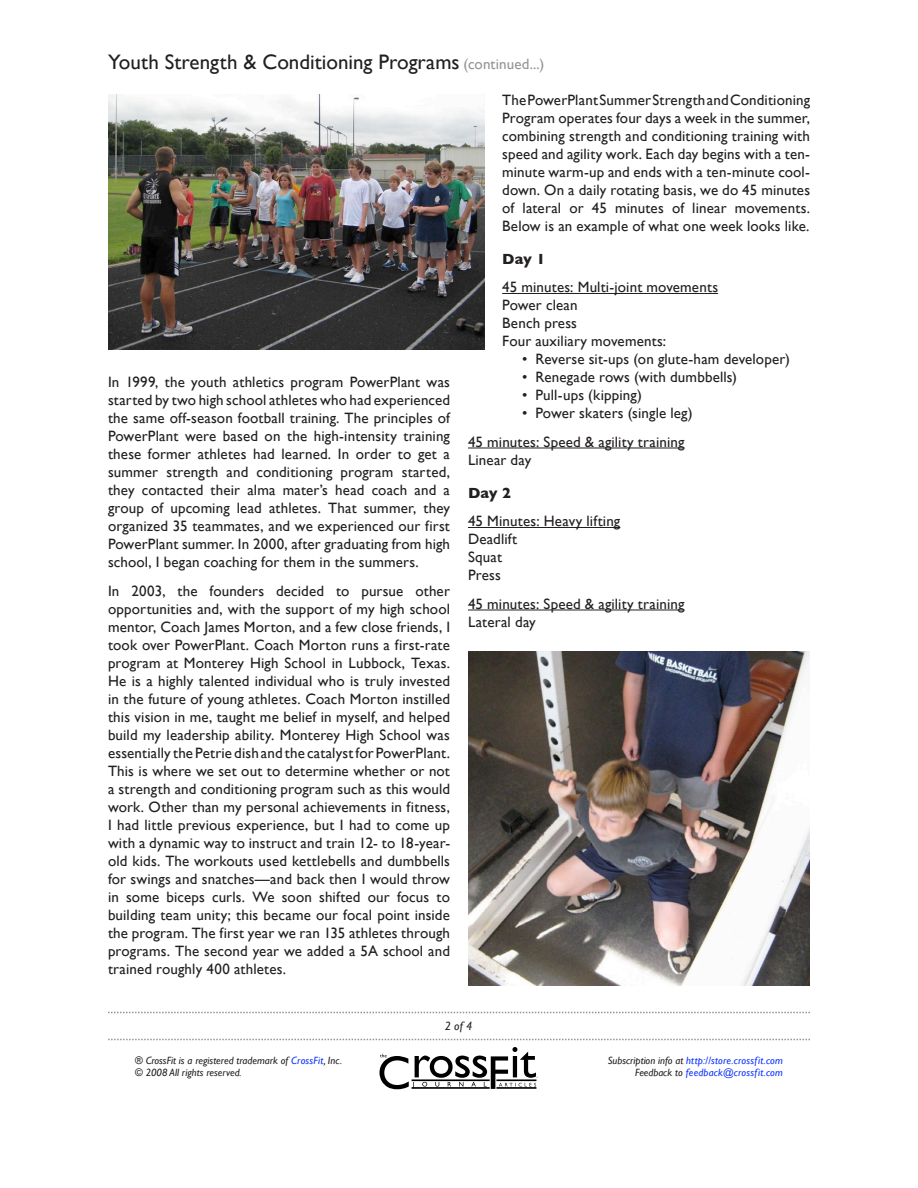
<style>
.page{position:relative;width:918px;height:1188px;background:#fff}
.page>*{position:absolute;margin:0;border:0;box-sizing:border-box;transform-origin:0 0}
.t1{font:21px "Gill Sans";color:#231f20}
.t2{font:15px/18px "Gill Sans";letter-spacing:.01em;color:#231f20}
.t3{font:700 15px "Gill Sans";letter-spacing:.005em;color:#231f20}
.t4{font:italic 12px "Gill Sans";color:#231f20}
.t5{font:italic 10.5px/12.6px "Gill Sans";letter-spacing:.015em;color:#0a31ff;text-align:right}
.t6{font:italic 10.5px/12.6px "Gill Sans";color:#231f20}
.s1{font-size:15px;color:#939598}
.s2{color:#0a31ff}
.s3{color:#231f20}
</style>
<div class="page">
<svg style="left:380px;top:1047px;width:158px;height:42px"></svg>
<svg style="left:108px;top:1012px;width:702px;height:1px"></svg>
<svg style="left:108px;top:1039px;width:702px;height:1px"></svg>
<img style="left:108px;top:94px;width:376px;height:256px">
<hr style="left:502px;top:293px;width:216px;height:1px;background:#231f20">
<hr style="left:468px;top:448px;width:216px;height:1px;background:#231f20">
<hr style="left:468px;top:527px;width:152px;height:1px;background:#231f20">
<hr style="left:468px;top:610px;width:216px;height:1px;background:#231f20">
<img style="left:468px;top:652px;width:342px;height:334px">
<h1 class="t1" style="left:108px;top:49px;width:438px">Youth Strength &amp; Conditioning Programs <span class="s1">(continued...)</span></h1>
<p class="t2" style="left:108px;top:373px;width:344px;text-align:justify">In 1999, the youth athletics program PowerPlant was started by two high school athletes who had experienced the same off-season football training. The principles of PowerPlant were based on the high-intensity training these former athletes had learned. In order to get a summer strength and conditioning program started, they contacted their alma mater’s head coach and a group of upcoming lead athletes. That summer, they organized 35 teammates, and we experienced our first PowerPlant summer. In 2000, after graduating from high school, I began coaching for them in the summers.</p>
<p class="t2" style="left:108px;top:581px;width:344px;text-align:justify">In 2003, the founders decided to pursue other opportunities and, with the support of my high school mentor, Coach James Morton, and a few close friends, I took over PowerPlant. Coach Morton runs a first-rate program at Monterey High School in Lubbock, Texas.<br>He is a highly talented individual who is truly invested in the future of young athletes. Coach Morton instilled this vision in me, taught me belief in myself, and helped build my leadership ability. Monterey High School was essentially the Petrie dish and the catalyst for PowerPlant.<br>This is where we set out to determine whether or not a strength and conditioning program such as this would work. Other than my personal achievements in fitness, I had little previous experience, but I had to come up with a dynamic way to instruct and train 12- to 18-year&shy;old kids. The workouts used kettlebells and dumbbells for swings and snatches—and back then I would throw in some biceps curls. We soon shifted our focus to building team unity; this became our focal point inside the program. The first year we ran 135 athletes through programs. The second year we added a 5A school and trained roughly 400 athletes.</p>
<p class="t2" style="left:502px;top:91px;width:309px;text-align:justify">The PowerPlant Summer Strength and Conditioning Program operates four days a week in the summer, combining strength and conditioning training with speed and agility work. Each day begins with a ten&shy;minute warm-up and ends with a ten-minute cool&shy;down. On a daily rotating basis, we do 45 minutes of lateral or 45 minutes of linear movements.<br>Below is an example of what one week looks like.</p>
<p class="t3" style="left:502px;top:250px;width:45px">Day 1</p>
<p class="t2" style="left:502px;top:278px;width:217px">45 minutes: Multi-joint movements<br>Power clean<br>Bench press<br>Four auxiliary movements:</p>
<p class="t2" style="left:536px;top:350px;width:256px">Reverse sit-ups (on glute-ham developer)<br>Renegade rows (with dumbbells)<br>Pull-ups (kipping)<br>Power skaters (single leg)</p>
<p class="t2" style="left:468px;top:433px;width:218px">45 minutes: Speed &amp; agility training<br>Linear day</p>
<p class="t3" style="left:468px;top:484px;width:45px">Day 2</p>
<p class="t2" style="left:468px;top:512px;width:154px">45 Minutes: Heavy lifting<br>Deadlift<br>Squat<br>Press</p>
<p class="t2" style="left:468px;top:595px;width:218px">45 minutes: Speed &amp; agility training<br>Lateral day</p>
<p class="t2" style="left:522px;top:350px;width:7px;text-align:justify">• • • •</p>
<p class="t4" style="left:445px;top:1019px;width:29px">2 of 4</p>
<p class="t6" style="left:135px;top:1054px;width:209px">® CrossFit is a registered trademark of <span class="s2">CrossFit</span>, Inc. © 2008 All rights reserved.</p>
<p class="t5" style="left:608px;top:1054px;width:177px"><span class="s3">Subscription info at</span> http://store.crossfit.com<br><span class="s3">Feedback to</span> feedback@crossfit.com</p>
</div>
